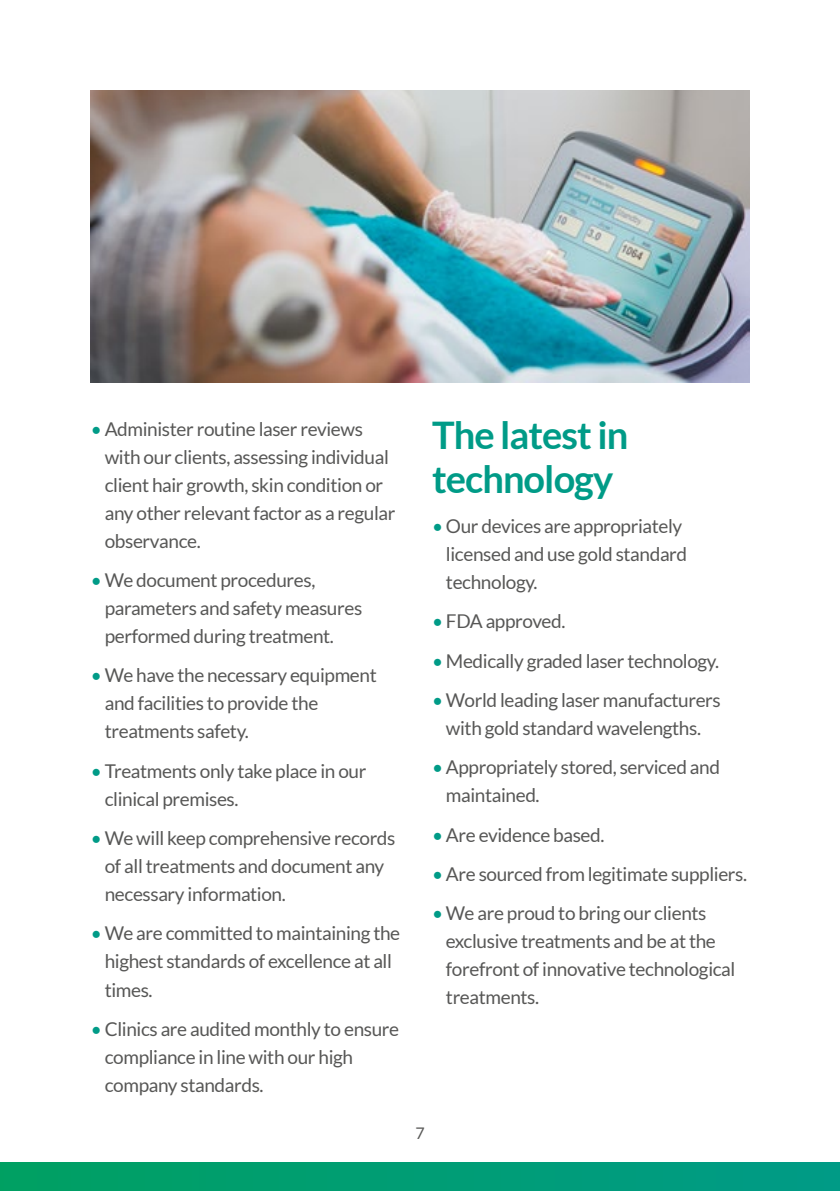
<style>
.page{position:relative;width:840px;height:1191px;background:#fff}
.page>*{position:absolute;margin:0;border:0;box-sizing:border-box;transform-origin:0 0}
.t1{font:700 38px/44px "Lato";letter-spacing:-.025em;color:#009b87}
.t2{font:19px/28px "Lato";letter-spacing:-.02em;color:#575756}
.t3{font:16px "Lato";color:#575756}
.s1{color:#009b87}
</style>
<div class="page">
<img style="left:91px;top:91px;width:657px;height:291px">
<div style="left:0;top:1162px;width:839px;height:29px;background:linear-gradient(to right,#00a062,#009b86)"></div>
<p class="t2" style="left:105px;top:414px;width:292px;text-indent:-14px"><span class="s1">•</span> Administer routine laser reviews with our clients, assessing individual client hair growth, skin condition or any other relevant factor as a regular observance.</p>
<p class="t2" style="left:105px;top:566px;width:259px;text-indent:-14px"><span class="s1">•</span> We document procedures, parameters and safety measures performed during treatment.</p>
<p class="t2" style="left:105px;top:661px;width:273px;text-indent:-14px"><span class="s1">•</span> We have the necessary equipment and facilities to provide the treatments safety.</p>
<p class="t2" style="left:105px;top:756px;width:263px;text-indent:-14px"><span class="s1">•</span> Treatments only take place in our clinical premises.</p>
<p class="t2" style="left:105px;top:824px;width:292px;text-indent:-14px"><span class="s1">•</span> We will keep comprehensive records of all treatments and document any necessary information.</p>
<p class="t2" style="left:105px;top:919px;width:297px;text-indent:-14px"><span class="s1">•</span> We are committed to maintaining the highest standards of excellence at all times.</p>
<p class="t2" style="left:105px;top:1014px;width:296px;text-indent:-14px"><span class="s1">•</span> Clinics are audited monthly to ensure compliance in line with our high company standards.</p>
<h1 class="t1" style="left:432px;top:413px;width:198px">The latest in technology</h1>
<p class="t2" style="left:445px;top:512px;width:242px;text-indent:-14px"><span class="s1">•</span> Our devices are appropriately licensed and use gold standard technology.</p>
<p class="t2" style="left:432px;top:607px;width:135px"><span class="s1">•</span> FDA approved.</p>
<p class="t2" style="left:432px;top:646px;width:288px"><span class="s1">•</span> Medically graded laser technology.</p>
<p class="t2" style="left:432px;top:686px;width:290px;text-align:center"><span class="s1">•</span> World leading laser manufacturers with gold standard wavelengths.</p>
<p class="t2" style="left:445px;top:753px;width:275px;text-indent:-14px"><span class="s1">•</span> Appropriately stored, serviced and maintained.</p>
<p class="t2" style="left:432px;top:820px;width:174px"><span class="s1">•</span> Are evidence based.</p>
<p class="t2" style="left:432px;top:860px;width:316px"><span class="s1">•</span> Are sourced from legitimate suppliers.</p>
<p class="t2" style="left:445px;top:899px;width:291px;text-indent:-14px"><span class="s1">•</span> We are proud to bring our clients exclusive treatments and be at the forefront of innovative technological treatments.</p>
<p class="t3" style="left:415px;top:1124px;width:11px">7</p>
</div>
